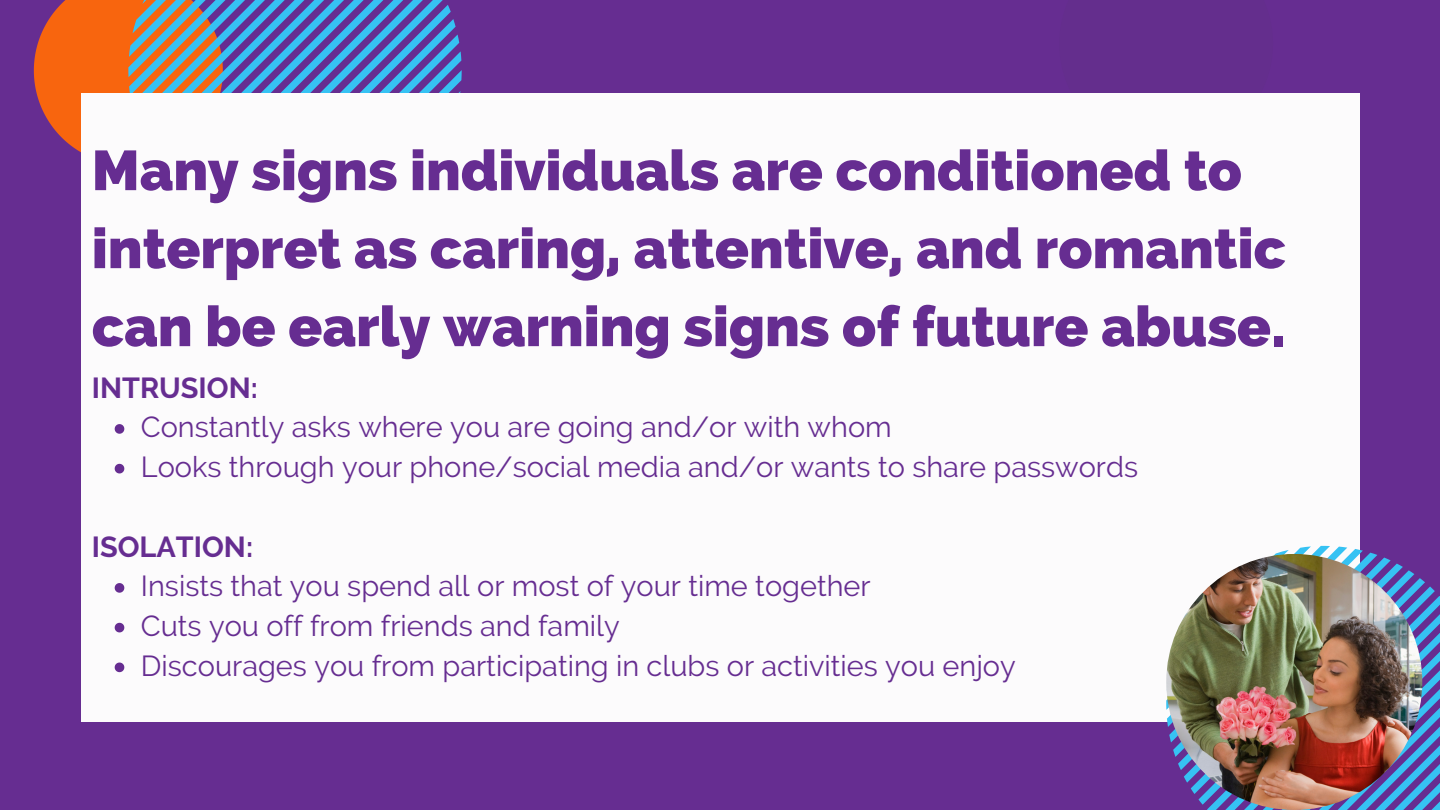
<style>
.page{position:relative;width:1440px;height:810px;background:#662d91}
.page>*{position:absolute;margin:0;border:0;box-sizing:border-box;transform-origin:0 0}
.t1{font:800 56px/78px "Raleway";color:#662d91}
.t2{font:28.9px/39.7px "Raleway";color:#662d91}
.t3{font:700 28.9px "Raleway";color:#662d91}
</style>
<div class="page">
<svg style="left:34px;top:0;width:94px;height:152px"></svg>
<svg style="left:128px;top:0;width:334px;height:93px"></svg>
<div style="left:81px;top:93px;width:1278px;height:629px;background:#fcfbfc"></div>
<svg style="left:1166px;top:546px;width:274px;height:264px"></svg>
<svg style="left:115px;top:424px;width:9px;height:10px"></svg>
<svg style="left:115px;top:464px;width:9px;height:9px"></svg>
<svg style="left:115px;top:583px;width:9px;height:10px"></svg>
<svg style="left:115px;top:623px;width:9px;height:9px"></svg>
<svg style="left:115px;top:663px;width:9px;height:9px"></svg>
<img style="left:1166px;top:554px;width:256px;height:256px;border-radius:50%">
<h1 class="t1" style="left:92px;top:131px;width:1196px">Many signs individuals are conditioned to interpret as caring, attentive, and romantic can be early warning signs of future abuse.</h1>
<p class="t3" style="left:92px;top:370px;width:168px">INTRUSION:</p>
<p class="t2" style="left:141px;top:407px;width:999px">Constantly asks where you are going and/or with whom<br>Looks through your phone/social media and/or wants to share passwords</p>
<p class="t3" style="left:92px;top:529px;width:163px">ISOLATION:</p>
<p class="t2" style="left:141px;top:566px;width:876px">Insists that you spend all or most of your time together<br>Cuts you off from friends and family<br>Discourages you from participating in clubs or activities you enjoy</p>
</div>
